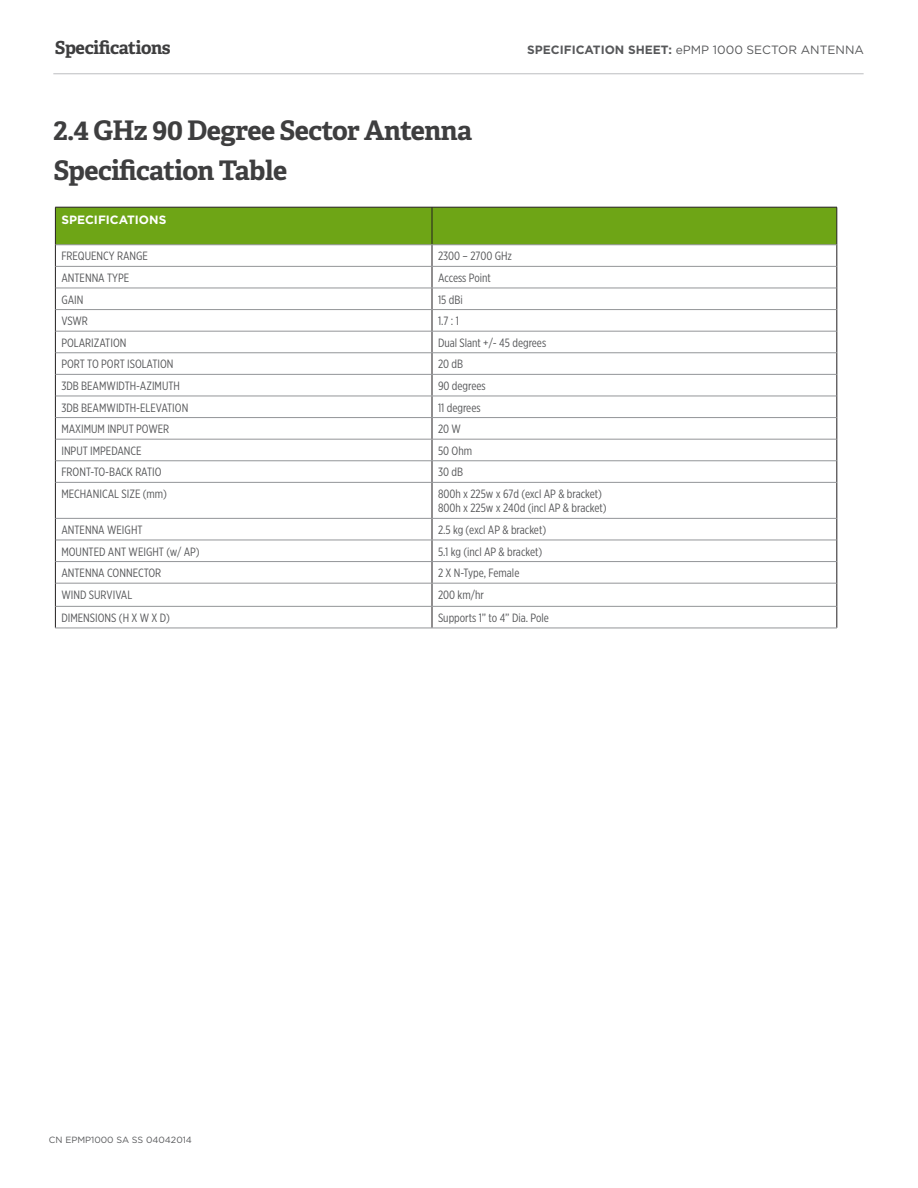
<style>
.page{position:relative;width:918px;height:1188px;background:#fff}
.page>*{position:absolute;margin:0;border:0;box-sizing:border-box;transform-origin:0 0}
.Main_Title{font:700 27px "Adelle";letter-spacing:-.025em;color:#3e3e3f}
.t1{font:700 18px "Adelle";letter-spacing:-.025em;color:#3e3e3f}
.Specs_Sheet_Table_It{font:12px "Gotham X Narrow";color:#57585a}
.t2{font:12px "Gotham";color:#57585a}
.t3{font:700 12px "Gotham";color:#fff}
.t4{font:9px "Gotham";color:#76787b}
.t5{font:9px "Gotham";color:#57585a}
.s1{font-weight:700}
</style>
<div class="page">
<hr style="left:53px;top:73px;width:811px;height:1px;background:#bcbdc0">
<svg style="left:55px;top:207px;width:783px;height:275px"></svg>
<hr style="left:55px;top:482px;width:1px;height:36px;background:#231f20">
<hr style="left:432px;top:483px;width:1px;height:35px;background:#231f20">
<hr style="left:837px;top:482px;width:1px;height:36px;background:#231f20">
<svg style="left:55px;top:518px;width:1px;height:110px"></svg>
<svg style="left:432px;top:519px;width:1px;height:109px"></svg>
<svg style="left:837px;top:518px;width:1px;height:110px"></svg>
<hr style="left:56px;top:245px;width:376px;height:1px;background:#939598">
<hr style="left:432px;top:245px;width:405px;height:1px;background:#939598">
<hr style="left:56px;top:266px;width:376px;height:1px;background:#939598">
<hr style="left:432px;top:266px;width:405px;height:1px;background:#939598">
<hr style="left:56px;top:288px;width:376px;height:1px;background:#939598">
<hr style="left:432px;top:288px;width:405px;height:1px;background:#939598">
<hr style="left:56px;top:309px;width:376px;height:1px;background:#939598">
<hr style="left:432px;top:309px;width:405px;height:1px;background:#939598">
<hr style="left:56px;top:331px;width:376px;height:1px;background:#939598">
<hr style="left:432px;top:331px;width:405px;height:1px;background:#939598">
<hr style="left:56px;top:353px;width:376px;height:1px;background:#939598">
<hr style="left:432px;top:353px;width:405px;height:1px;background:#939598">
<hr style="left:56px;top:374px;width:376px;height:1px;background:#939598">
<hr style="left:432px;top:374px;width:405px;height:1px;background:#939598">
<hr style="left:56px;top:396px;width:376px;height:1px;background:#939598">
<hr style="left:432px;top:396px;width:405px;height:1px;background:#939598">
<hr style="left:56px;top:417px;width:376px;height:1px;background:#939598">
<hr style="left:432px;top:417px;width:405px;height:1px;background:#939598">
<hr style="left:56px;top:439px;width:376px;height:1px;background:#939598">
<hr style="left:432px;top:439px;width:405px;height:1px;background:#939598">
<hr style="left:56px;top:461px;width:376px;height:1px;background:#939598">
<hr style="left:432px;top:461px;width:405px;height:1px;background:#939598">
<hr style="left:56px;top:482px;width:376px;height:1px;background:#939598">
<hr style="left:432px;top:482px;width:405px;height:1px;background:#939598">
<hr style="left:56px;top:518px;width:376px;height:1px;background:#939598">
<hr style="left:432px;top:518px;width:405px;height:1px;background:#939598">
<hr style="left:56px;top:540px;width:376px;height:1px;background:#939598">
<hr style="left:432px;top:540px;width:405px;height:1px;background:#939598">
<hr style="left:56px;top:561px;width:376px;height:1px;background:#939598">
<hr style="left:432px;top:561px;width:405px;height:1px;background:#939598">
<hr style="left:56px;top:583px;width:376px;height:1px;background:#939598">
<hr style="left:432px;top:583px;width:405px;height:1px;background:#939598">
<hr style="left:56px;top:606px;width:376px;height:1px;background:#939598">
<hr style="left:432px;top:606px;width:405px;height:1px;background:#939598">
<hr style="left:55px;top:628px;width:377px;height:1px;background:#939598">
<hr style="left:432px;top:628px;width:405px;height:1px;background:#939598">
<p class="t1" style="left:55px;top:36px;width:117px">Specifications</p>
<p class="Main_Title" style="left:53px;top:113px;width:420px">2.4 GHz 90 Degree Sector Antenna</p>
<p class="Main_Title" style="left:53px;top:153px;width:235px">Specification Table</p>
<p class="t2" style="left:527px;top:43px;width:338px"><span class="s1">SPECIFICATION SHEET:</span> ePMP 1000 SECTOR ANTENNA</p>
<p class="t3" style="left:61px;top:213px;width:106px">SPECIFICATIONS</p>
<p class="Specs_Sheet_Table_It" style="left:61px;top:249px;width:88px">FREQUENCY RANGE</p>
<p class="Specs_Sheet_Table_It" style="left:438px;top:249px;width:76px">2300 – 2700 GHz</p>
<p class="Specs_Sheet_Table_It" style="left:61px;top:271px;width:69px">ANTENNA TYPE</p>
<p class="Specs_Sheet_Table_It" style="left:438px;top:271px;width:54px">Access Point</p>
<p class="Specs_Sheet_Table_It" style="left:61px;top:292px;width:24px">GAIN</p>
<p class="Specs_Sheet_Table_It" style="left:438px;top:292px;width:26px">15 dBi</p>
<p class="Specs_Sheet_Table_It" style="left:61px;top:314px;width:28px">VSWR</p>
<p class="Specs_Sheet_Table_It" style="left:438px;top:314px;width:22px">1.7 : 1</p>
<p class="Specs_Sheet_Table_It" style="left:61px;top:335px;width:67px">POLARIZATION</p>
<p class="Specs_Sheet_Table_It" style="left:438px;top:335px;width:110px">Dual Slant +/- 45 degrees</p>
<p class="Specs_Sheet_Table_It" style="left:61px;top:357px;width:114px">PORT TO PORT ISOLATION</p>
<p class="Specs_Sheet_Table_It" style="left:438px;top:357px;width:27px">20 dB</p>
<p class="Specs_Sheet_Table_It" style="left:61px;top:379px;width:120px">3DB BEAMWIDTH-AZIMUTH</p>
<p class="Specs_Sheet_Table_It" style="left:438px;top:379px;width:49px">90 degrees</p>
<p class="Specs_Sheet_Table_It" style="left:61px;top:400px;width:128px">3DB BEAMWIDTH-ELEVATION</p>
<p class="Specs_Sheet_Table_It" style="left:438px;top:400px;width:44px">11 degrees</p>
<p class="Specs_Sheet_Table_It" style="left:61px;top:422px;width:109px">MAXIMUM INPUT POWER</p>
<p class="Specs_Sheet_Table_It" style="left:438px;top:422px;width:24px">20 W</p>
<p class="Specs_Sheet_Table_It" style="left:61px;top:443px;width:82px">INPUT IMPEDANCE</p>
<p class="Specs_Sheet_Table_It" style="left:438px;top:443px;width:36px">50 Ohm</p>
<p class="Specs_Sheet_Table_It" style="left:61px;top:465px;width:102px">FRONT-TO-BACK RATIO</p>
<p class="Specs_Sheet_Table_It" style="left:438px;top:465px;width:27px">30 dB</p>
<p class="Specs_Sheet_Table_It" style="left:61px;top:487px;width:107px">MECHANICAL SIZE (mm)</p>
<p class="Specs_Sheet_Table_It" style="left:438px;top:487px;width:166px">800h x 225w x 67d (excl AP &amp; bracket)</p>
<p class="Specs_Sheet_Table_It" style="left:438px;top:501px;width:170px">800h x 225w x 240d (incl AP &amp; bracket)</p>
<p class="Specs_Sheet_Table_It" style="left:61px;top:523px;width:83px">ANTENNA WEIGHT</p>
<p class="Specs_Sheet_Table_It" style="left:438px;top:523px;width:110px">2.5 kg (excl AP &amp; bracket)</p>
<p class="Specs_Sheet_Table_It" style="left:61px;top:544px;width:140px">MOUNTED ANT WEIGHT (w/ AP)</p>
<p class="Specs_Sheet_Table_It" style="left:438px;top:544px;width:106px">5.1 kg (incl AP &amp; bracket)</p>
<p class="Specs_Sheet_Table_It" style="left:61px;top:566px;width:101px">ANTENNA CONNECTOR</p>
<p class="Specs_Sheet_Table_It" style="left:438px;top:566px;width:83px">2 X N-Type, Female</p>
<p class="Specs_Sheet_Table_It" style="left:61px;top:587px;width:72px">WIND SURVIVAL</p>
<p class="Specs_Sheet_Table_It" style="left:438px;top:587px;width:47px">200 km/hr</p>
<p class="Specs_Sheet_Table_It" style="left:61px;top:611px;width:110px">DIMENSIONS (H X W X D)</p>
<p class="Specs_Sheet_Table_It" style="left:438px;top:611px;width:113px">Supports 1” to 4” Dia. Pole</p>
<p class="t5" style="left:49px;top:1135px;width:145px">CN EPMP1000 SA SS 04042014</p>
<p class="t4" style="left:53px;top:1135px;width:138px">CN EPMP1000 SA SS 01132014</p>
</div>
